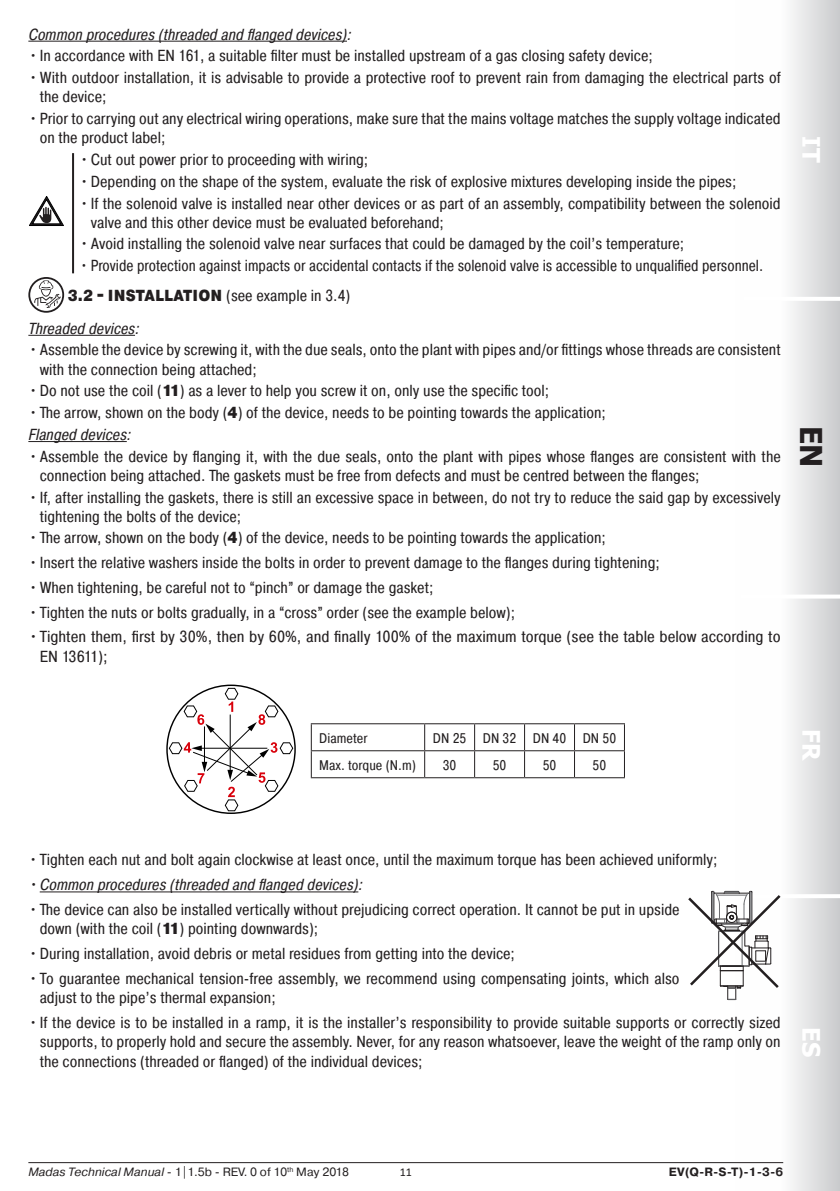
<style>
.page{position:relative;width:840px;height:1191px;background:#fff}
.page>*{position:absolute;margin:0;border:0;box-sizing:border-box;transform-origin:0 0}
.t1{font:700 30px "Tahoma";color:#231f20}
.t2{font:700 24px "Tahoma";color:#fff}
.t3{font:16px/19.2px "Pragmatica Cond";color:#231f20}
.t4{font:italic 16px "Pragmatica Cond";color:#231f20}
.t5{font:16px "Pragmatica Cond";color:#231f20;scale:.95 1}
.t6{font:16px/19.2px "Pragmatica Cond";color:#231f20;scale:1.04 1}
.t7{font:14px "Pragmatica Cond";color:#231f20}
.t8{font:12px "Pragmatica";color:#231f20}
.t9{font:700 12px "Pragmatica";color:#231f20}
.t10{font:12px "Calibri";color:#231f20}
.s1{font-weight:900}
.s2{font-style:italic}
</style>
<div class="page">
<div style="left:734px;top:0;width:105px;height:1191px;background:linear-gradient(to right,#fff,#d5d5d7)"></div>
<hr style="left:743px;top:297px;width:96px;height:4px;background:#fff">
<hr style="left:740px;top:594px;width:99px;height:4px;background:#fff">
<hr style="left:740px;top:894px;width:99px;height:4px;background:#fff">
<hr style="left:28px;top:1162px;width:754px;height:1px;background:#231f20">
<hr style="left:28px;top:41px;width:319px;height:1px;background:#231f20">
<hr style="left:28px;top:335px;width:107px;height:1px;background:#231f20">
<hr style="left:28px;top:441px;width:99px;height:1px;background:#231f20">
<svg style="left:28px;top:277px;width:36px;height:36px"></svg>
<svg style="left:30px;top:279px;width:32px;height:32px"></svg>
<svg style="left:34px;top:280px;width:27px;height:28px"></svg>
<hr style="left:72px;top:153px;width:2px;height:120px;background:#231f20">
<svg style="left:29px;top:196px;width:34px;height:29px"></svg>
<hr style="left:40px;top:891px;width:318px;height:1px;background:#231f20">
<svg style="left:168px;top:687px;width:126px;height:124px"></svg>
<hr style="left:310px;top:723px;width:114px;height:1px;background:#231f20">
<hr style="left:424px;top:723px;width:50px;height:1px;background:#231f20">
<hr style="left:474px;top:723px;width:50px;height:1px;background:#231f20">
<hr style="left:524px;top:723px;width:50px;height:1px;background:#231f20">
<hr style="left:574px;top:723px;width:50px;height:1px;background:#231f20">
<hr style="left:310px;top:750px;width:114px;height:1px;background:#231f20">
<svg style="left:310px;top:724px;width:1px;height:53px"></svg>
<hr style="left:424px;top:750px;width:50px;height:1px;background:#231f20">
<svg style="left:424px;top:724px;width:1px;height:53px"></svg>
<hr style="left:474px;top:750px;width:50px;height:1px;background:#231f20">
<svg style="left:474px;top:724px;width:1px;height:53px"></svg>
<hr style="left:524px;top:750px;width:50px;height:1px;background:#231f20">
<hr style="left:574px;top:750px;width:50px;height:1px;background:#231f20">
<hr style="left:310px;top:777px;width:114px;height:1px;background:#231f20">
<hr style="left:424px;top:777px;width:50px;height:1px;background:#231f20">
<hr style="left:474px;top:777px;width:50px;height:1px;background:#231f20">
<hr style="left:524px;top:777px;width:50px;height:1px;background:#231f20">
<hr style="left:574px;top:777px;width:50px;height:1px;background:#231f20">
<svg style="left:688px;top:891px;width:94px;height:109px"></svg>
<p class="t4" style="left:28px;top:24px;width:324px">Common procedures (threaded and flanged devices):</p>
<p class="t3" style="left:28px;top:46px;width:625px">•In accordance with EN 161, a suitable filter must be installed upstream of a gas closing safety device;</p>
<p class="t3" style="left:40px;top:68px;width:742px;text-indent:-11px">•With outdoor installation, it is advisable to provide a protective roof to prevent rain from damaging the electrical parts of the device;</p>
<p class="t3" style="left:40px;top:109px;width:742px;text-indent:-11px">•Prior to carrying out any electrical wiring operations, make sure that the mains voltage matches the supply voltage indicated on the product label;</p>
<p class="t3" style="left:79px;top:150px;width:290px">•Cut out power prior to proceeding with wiring;</p>
<p class="t3" style="left:79px;top:172px;width:658px">•Depending on the shape of the system, evaluate the risk of explosive mixtures developing inside the pipes;</p>
<p class="t3" style="left:91px;top:193px;width:691px;text-indent:-11px">•If the solenoid valve is installed near other devices or as part of an assembly, compatibility between the solenoid valve and this other device must be evaluated beforehand;</p>
<p class="t3" style="left:79px;top:234px;width:606px">•Avoid installing the solenoid valve near surfaces that could be damaged by the coil’s temperature;</p>
<p class="t5" style="left:79px;top:256px;width:720px">•Provide protection against impacts or accidental contacts if the solenoid valve is accessible to unqualified personnel.</p>
<p class="t3" style="left:68px;top:286px;width:284px"><span class="s1">3.2 - INSTALLATION</span> (see example in 3.4)</p>
<p class="t4" style="left:28px;top:318px;width:112px">Threaded devices:</p>
<p class="t3" style="left:40px;top:340px;width:742px;text-indent:-11px">•Assemble the device by screwing it, with the due seals, onto the plant with pipes and/or fittings whose threads are consistent with the connection being attached;</p>
<p class="t3" style="left:28px;top:381px;width:522px">•Do not use the coil (<span class="s1">11</span>) as a lever to help you screw it on, only use the specific tool;</p>
<p class="t3" style="left:28px;top:403px;width:578px">•The arrow, shown on the body (<span class="s1">4</span>) of the device, needs to be pointing towards the application;</p>
<p class="t4" style="left:28px;top:424px;width:104px">Flanged devices:</p>
<p class="t3" style="left:40px;top:446px;width:742px;text-indent:-11px">•Assemble the device by flanging it, with the due seals, onto the plant with pipes whose flanges are consistent with the connection being attached. The gaskets must be free from defects and must be centred between the flanges;</p>
<p class="t3" style="left:40px;top:487px;width:742px;text-indent:-11px">•If, after installing the gaskets, there is still an excessive space in between, do not try to reduce the said gap by excessively tightening the bolts of the device;</p>
<p class="t3" style="left:28px;top:527px;width:578px">•The arrow, shown on the body (<span class="s1">4</span>) of the device, needs to be pointing towards the application;</p>
<p class="t3" style="left:28px;top:552px;width:632px">•Insert the relative washers inside the bolts in order to prevent damage to the flanges during tightening;</p>
<p class="t3" style="left:28px;top:577px;width:406px">•When tightening, be careful not to “pinch” or damage the gasket;</p>
<p class="t3" style="left:28px;top:602px;width:488px">•Tighten the nuts or bolts gradually, in a “cross” order (see the example below);</p>
<p class="t6" style="left:40px;top:627px;width:713px;text-indent:-11px">•Tighten them, first by 30%, then by 60%, and finally 100% of the maximum torque (see the table below according to<br>EN 13611);</p>
<h2 class="t2" style="left:827px;top:136px;width:28px;rotate:90deg">IT</h2>
<h1 class="t1" style="left:831px;top:426px;width:43px;rotate:90deg">EN</h1>
<p class="t7" style="left:319px;top:729px;width:50px">Diameter</p>
<p class="t7" style="left:432px;top:729px;width:35px">DN 25</p>
<p class="t7" style="left:482px;top:729px;width:35px">DN 32</p>
<p class="t7" style="left:532px;top:729px;width:35px">DN 40</p>
<p class="t7" style="left:582px;top:729px;width:35px">DN 50</p>
<p class="t7" style="left:319px;top:756px;width:98px">Max. torque (N.m)</p>
<p class="t7" style="left:442px;top:756px;width:15px">30</p>
<p class="t7" style="left:492px;top:756px;width:15px">50</p>
<p class="t7" style="left:542px;top:756px;width:15px">50</p>
<p class="t7" style="left:592px;top:756px;width:15px">50</p>
<h2 class="t2" style="left:827px;top:728px;width:33px;rotate:90deg">FR</h2>
<p class="t3" style="left:28px;top:850px;width:690px">•Tighten each nut and bolt again clockwise at least once, until the maximum torque has been achieved uniformly;</p>
<p class="t4" style="left:28px;top:875px;width:336px">•Common procedures (threaded and flanged devices):</p>
<p class="t3" style="left:40px;top:900px;width:641px;text-indent:-11px">•The device can also be installed vertically without prejudicing correct operation. It cannot be put in upside down (with the coil (<span class="s1">11</span>) pointing downwards);</p>
<p class="t3" style="left:28px;top:944px;width:488px">•During installation, avoid debris or metal residues from getting into the device;</p>
<p class="t3" style="left:40px;top:969px;width:641px;text-indent:-11px">•To guarantee mechanical tension-free assembly, we recommend using compensating joints, which also adjust to the pipe’s thermal expansion;</p>
<p class="t3" style="left:40px;top:1013px;width:742px;text-align:justify;text-indent:-11px">•If the device is to be installed in a ramp, it is the installer’s responsibility to provide suitable supports or correctly sized supports, to properly hold and secure the assembly. Never, for any reason whatsoever, leave the weight of the ramp only on the connections (threaded or flanged) of the individual devices;</p>
<h2 class="t2" style="left:827px;top:1027px;width:31px;rotate:90deg">ES</h2>
<p class="t8" style="left:28px;top:1164px;width:322px"><span class="s2">Madas Technical Manual</span> - 1|1.5b - REV. 0 of 10<sup>th</sup> May 2018</p>
<p class="t9" style="left:668px;top:1164px;width:116px">EV(Q-R-S-T)-1-3-6</p>
<p class="t10" style="left:399px;top:1163px;width:14px">11</p>
</div>
